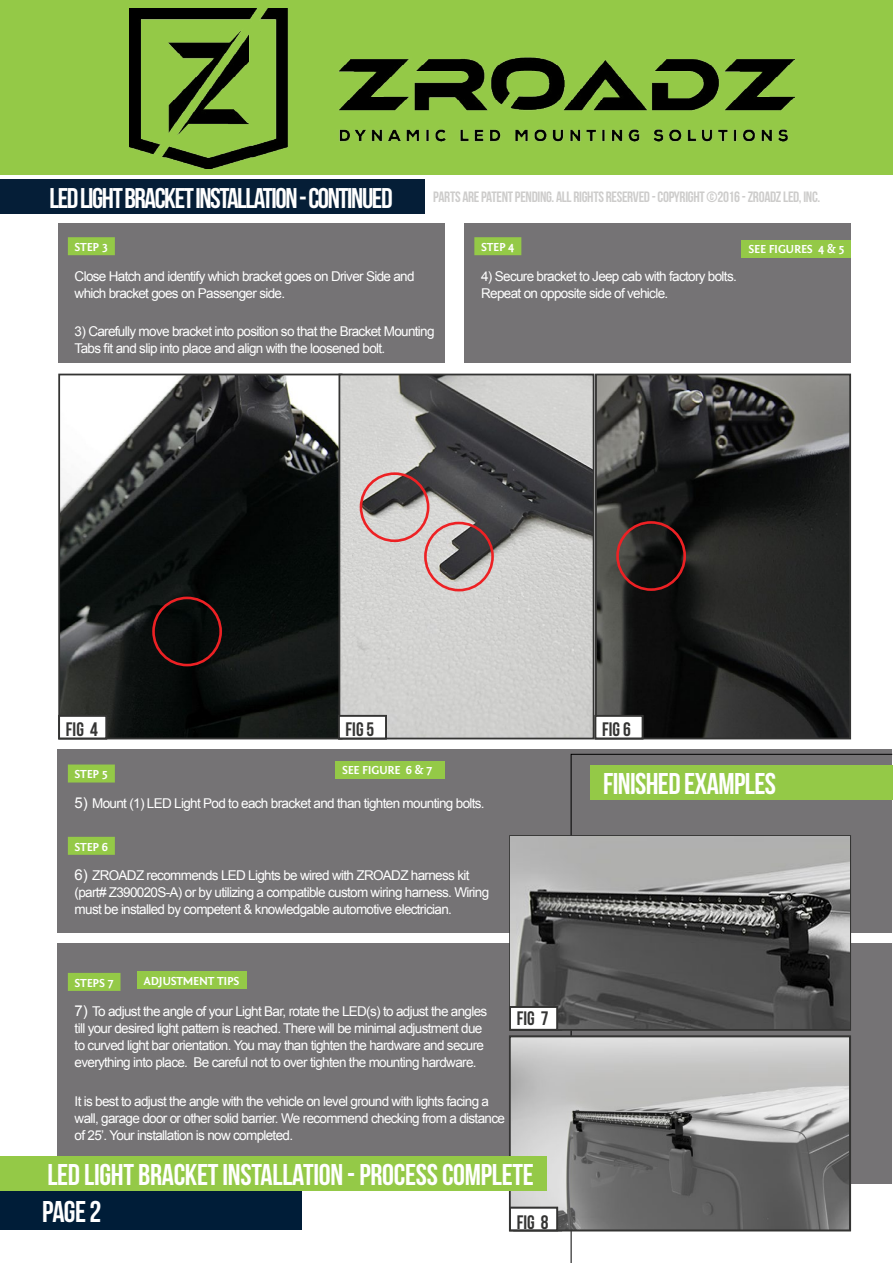
<style>
.page{position:relative;width:893px;height:1263px;background:#fff}
.page>*{position:absolute;margin:0;border:0;box-sizing:border-box;transform-origin:0 0}
.t1{font:30px "Bebas Neue";letter-spacing:-.01em;color:#fff}
.t2{font:28.5px "Bebas Neue";letter-spacing:-.05em;color:#fff}
.t3{font:19.5px "Bebas Neue";color:#343433}
.t4{font:15px "Bebas Neue";letter-spacing:-.02em;color:#cdcccb}
.t5{font:13.5px/17px "Arial";letter-spacing:-.05em;color:#fff}
.t6{font:700 12px "Fontin Sans";letter-spacing:-.02em;color:#fff}
.s1{font-size:15px}
</style>
<div class="page">
<div style="left:0;top:1191px;width:301px;height:39px;background:#001d38"></div>
<div style="left:58px;top:223px;width:387px;height:140px;background:#757375"></div>
<div style="left:464px;top:223px;width:387px;height:140px;background:#757375"></div>
<div style="left:58px;top:749px;width:834px;height:184px;background:#757375"></div>
<div style="left:58px;top:943px;width:834px;height:241px;background:#757375"></div>
<div style="left:68px;top:237px;width:47px;height:18px;background:#94c947"></div>
<div style="left:474px;top:237px;width:47px;height:18px;background:#94c947"></div>
<div style="left:68px;top:764px;width:47px;height:18px;background:#94c947"></div>
<div style="left:68px;top:837px;width:47px;height:18px;background:#94c947"></div>
<div style="left:68px;top:973px;width:53px;height:18px;background:#94c947"></div>
<div style="left:742px;top:240px;width:109px;height:18px;background:#94c947"></div>
<div style="left:335px;top:761px;width:110px;height:18px;background:#94c947"></div>
<div style="left:137px;top:971px;width:109px;height:18px;background:#94c947"></div>
<div style="left:0;top:0;width:893px;height:174px;background:#94c947"></div>
<div style="left:0;top:180px;width:424px;height:34px;background:#051e37"></div>
<svg style="left:570px;top:753px;width:323px;height:510px"></svg>
<img style="left:61px;top:377px;width:277px;height:359px">
<div style="left:58px;top:374px;width:284px;height:365px;border:2px solid #343433"></div>
<div style="left:58px;top:715px;width:49px;height:24px;background:#fff"></div>
<div style="left:58px;top:715px;width:49px;height:24px;border:2px solid #343433"></div>
<div style="left:509px;top:835px;width:342px;height:196px;border:2px solid #343433"></div>
<div style="left:513px;top:1006px;width:49px;height:25px;border:2px solid #343433"></div>
<img style="left:598px;top:377px;width:250px;height:359px">
<div style="left:595px;top:374px;width:256px;height:365px;border:2px solid #343433"></div>
<img style="left:341px;top:377px;width:250px;height:359px">
<div style="left:338px;top:374px;width:256px;height:365px;border:2px solid #343433"></div>
<div style="left:595px;top:715px;width:48px;height:24px;background:#fff"></div>
<div style="left:594px;top:715px;width:49px;height:24px;border:2px solid #343433"></div>
<div style="left:338px;top:715px;width:49px;height:24px;background:#fff"></div>
<div style="left:338px;top:715px;width:49px;height:24px;border:2px solid #343433"></div>
<img style="left:511px;top:837px;width:338px;height:192px">
<div style="left:509px;top:1006px;width:49px;height:24px;background:#fff"></div>
<div style="left:509px;top:1006px;width:49px;height:24px;border:2px solid #343433"></div>
<svg style="left:512px;top:1038px;width:336px;height:190px;background:#9a9a99"></svg>
<div style="left:509px;top:1035px;width:342px;height:196px;border:2px solid #343433"></div>
<div style="left:509px;top:1207px;width:49px;height:24px;background:#fff"></div>
<div style="left:509px;top:1207px;width:49px;height:24px;border:2px solid #343433"></div>
<div style="left:424px;top:522px;width:70px;height:69px;border:3px solid #ed2124;border-radius:50%"></div>
<div style="left:152px;top:597px;width:70px;height:69px;border:3px solid #ed2124;border-radius:50%"></div>
<div style="left:616px;top:521px;width:70px;height:70px;border:3px solid #ed2124;border-radius:50%"></div>
<div style="left:360px;top:472px;width:69px;height:70px;border:3px solid #ed2124;border-radius:50%"></div>
<div style="left:0;top:1157px;width:547px;height:34px;background:#94c947"></div>
<img style="left:129px;top:9px;width:665px;height:160px">
<h2 class="t2" style="left:50px;top:182px;width:345px">LED LIGHT BRACKET INSTALLATION - CONTINUED</h2>
<p class="t4" style="left:433px;top:188px;width:388px">PARTS ARE PATENT PENDING. ALL RIGHTS RESERVED - COPYRIGHT ©2016 - ZROADZ LED, INC.</p>
<p class="t6" style="left:75px;top:240px;width:35px">STEP 3</p>
<p class="t5" style="left:75px;top:268px;width:341px">Close Hatch and identify which bracket goes on Driver Side and which bracket goes on Passenger side.</p>
<p class="t5" style="left:75px;top:323px;width:361px">3) Carefully move bracket into position so that the Bracket Mounting<br>Tabs fit and slip into place and align with the loosened bolt.</p>
<p class="t6" style="left:481px;top:240px;width:35px">STEP 4</p>
<p class="t5" style="left:481px;top:268px;width:257px">4) Secure bracket to Jeep cab with factory bolts.<br>Repeat on opposite side of vehicle.</p>
<p class="t6" style="left:748px;top:242px;width:98px">SEE FIGURES 4 &amp; 5</p>
<h3 class="t3" style="left:66px;top:718px;width:33px">FIG 4</h3>
<h3 class="t3" style="left:346px;top:718px;width:30px">FIG 5</h3>
<h3 class="t3" style="left:602px;top:718px;width:30px">FIG 6</h3>
<p class="t6" style="left:342px;top:764px;width:92px">SEE FIGURE 6 &amp; 7</p>
<p class="t6" style="left:75px;top:768px;width:35px">STEP 5</p>
<p class="t5" style="left:75px;top:795px;width:412px"><span class="s1">5)</span> Mount (1) LED Light Pod to each bracket and than tighten mounting bolts.</p>
<p class="t6" style="left:75px;top:840px;width:35px">STEP 6</p>
<p class="t5" style="left:75px;top:867px;width:416px"><span class="s1">6)</span> ZROADZ recommends LED Lights be wired with ZROADZ harness kit (part# Z390020S-A) or by utilizing a compatible custom wiring harness. Wiring must be installed by competent &amp; knowledgable automotive electrician.</p>
<p class="t6" style="left:144px;top:974px;width:97px">ADJUSTMENT TIPS</p>
<p class="t6" style="left:75px;top:976px;width:40px">STEPS 7</p>
<p class="t5" style="left:75px;top:1003px;width:414px"><span class="s1">7)</span> To adjust the angle of your Light Bar, rotate the LED(s) to adjust the angles till your desired light pattern is reached. There will be minimal adjustment due to curved light bar orientation. You may than tighten the hardware and secure everything into place. Be careful not to over tighten the mounting hardware.</p>
<p class="t5" style="left:75px;top:1092px;width:432px">It is best to adjust the angle with the vehicle on level ground with lights facing a wall, garage door or other solid barrier. We recommend checking from a distance of 25’. Your installation is now completed.</p>
<h3 class="t3" style="left:517px;top:1007px;width:33px">FIG 7</h3>
<h3 class="t3" style="left:521px;top:1012px;width:33px">FIG 6</h3>
<h1 class="t1" style="left:42px;top:1156px;width:443px">LED LIGHT ROOF MOUNT INSTALLATION - CONTINUED</h1>
<h1 class="t1" style="left:47px;top:1158px;width:488px">LED LIGHT BRACKET INSTALLATION - PROCESS COMPLETE</h1>
<h1 class="t1" style="left:42px;top:1195px;width:61px">PAGE 2</h1>
<h3 class="t3" style="left:517px;top:1211px;width:33px">FIG 8</h3>
<h3 class="t3" style="left:521px;top:1211px;width:33px">FIG 7</h3>
<h1 class="t1" style="left:603px;top:767px;width:175px">FINISHED EXAMPLES</h1>
</div>
